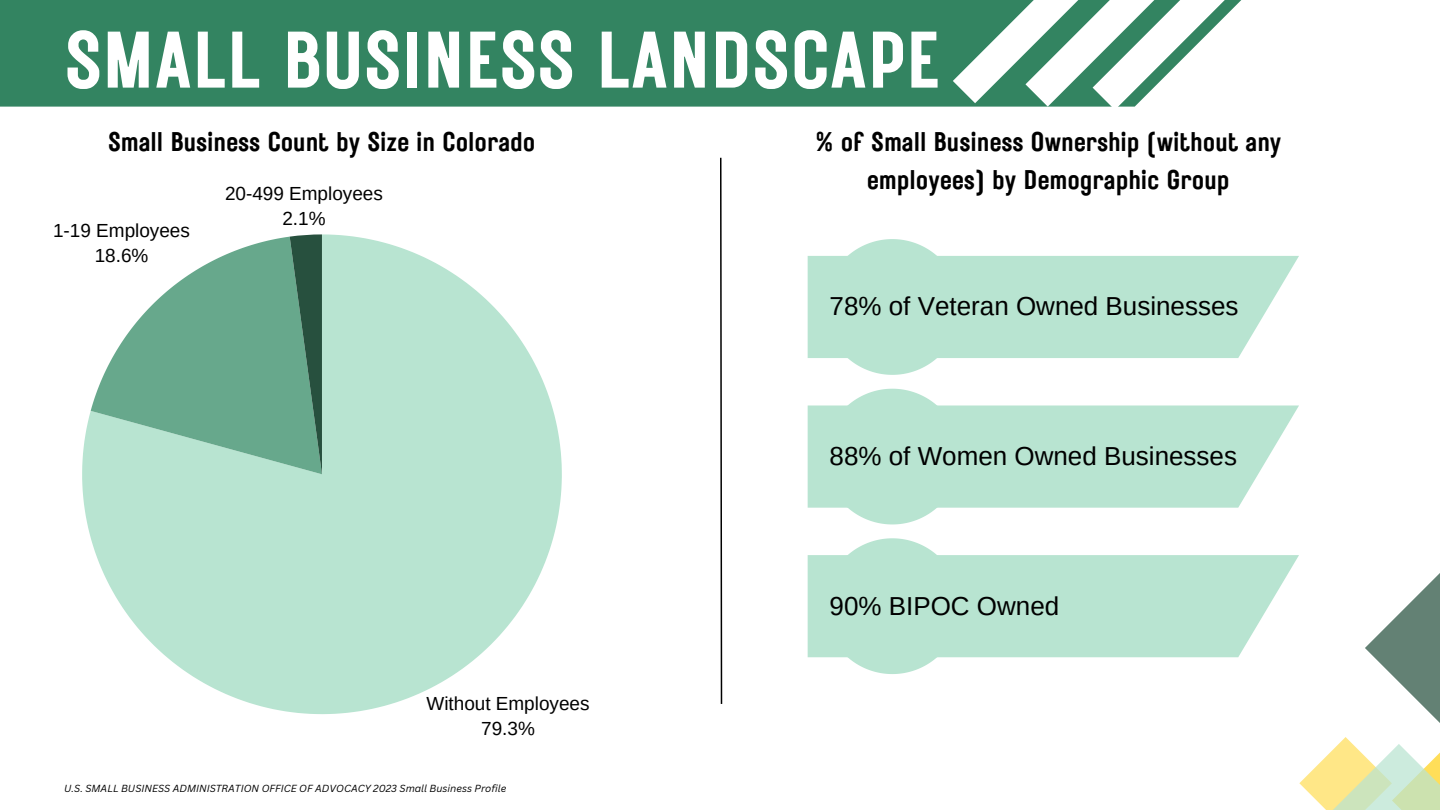
<style>
.page{position:relative;width:1440px;height:810px;background:#fff}
.page>*{position:absolute;margin:0;border:0;box-sizing:border-box;transform-origin:0 0}
.t1{font:80px "Rustic Printed";color:#fff}
.t2{font:27px/37.5px "Rustic Printed";color:#000;text-align:center}
.t3{font:26px "Arimo";color:#000}
.t4{font:19px/25px "Arimo";color:#000;text-align:center}
.t5{font:italic 10px "Canva Sans";color:#000}
</style>
<div class="page">
<div style="left:0;top:0;width:1440px;height:107px;background:#338461"></div>
<svg style="left:919px;top:0;width:413px;height:107px"></svg>
<svg style="left:1299px;top:573px;width:141px;height:237px"></svg>
<svg style="left:82px;top:234px;width:480px;height:480px;fill:#b8e4d1"></svg>
<svg style="left:91px;top:237px;width:199px;height:237px;fill:#67a88c"></svg>
<svg style="left:290px;top:234px;width:32px;height:240px;background:#497d66"></svg>
<svg style="left:720px;top:157px;width:3px;height:547px"></svg>
<svg style="left:808px;top:256px;width:491px;height:102px;background:#bee6d4"></svg>
<svg style="left:824px;top:239px;width:136px;height:136px;background:#c1e7d7"></svg>
<svg style="left:808px;top:406px;width:491px;height:102px;background:#bee6d5"></svg>
<svg style="left:824px;top:389px;width:136px;height:135px;background:#c1e7d7"></svg>
<svg style="left:808px;top:555px;width:491px;height:102px;background:#bee6d4"></svg>
<svg style="left:824px;top:538px;width:136px;height:136px;background:#c1e7d7"></svg>
<h1 class="t1" style="left:64px;top:6px;width:878px">SMALL BUSINESS LANDSCAPE</h1>
<p class="t2" style="left:108px;top:123px;width:429px">Small Business Count by Size in Colorado</p>
<h2 class="t2" style="left:815px;top:123px;width:468px">% of Small Business Ownership (without any employees) by Demographic Group</h2>
<p class="t4" style="left:225px;top:181px;width:159px">20-499 Employees<br>2.1%</p>
<p class="t4" style="left:53px;top:218px;width:138px">1-19 Employees<br>18.6%</p>
<p class="t3" style="left:830px;top:291px;width:410px">78% of Veteran Owned Businesses</p>
<h2 class="t3" style="left:830px;top:441px;width:409px">88% of Women Owned Businesses</h2>
<p class="t4" style="left:426px;top:691px;width:165px">Without Employees<br>79.3%</p>
<h2 class="t5" style="left:64px;top:781px;width:444px">U.S. SMALL BUSINESS ADMINISTRATION OFFICE OF ADVOCACY 2023 Small Business Profile</h2>
<h2 class="t3" style="left:830px;top:591px;width:231px">90% BIPOC Owned</h2>
</div>
